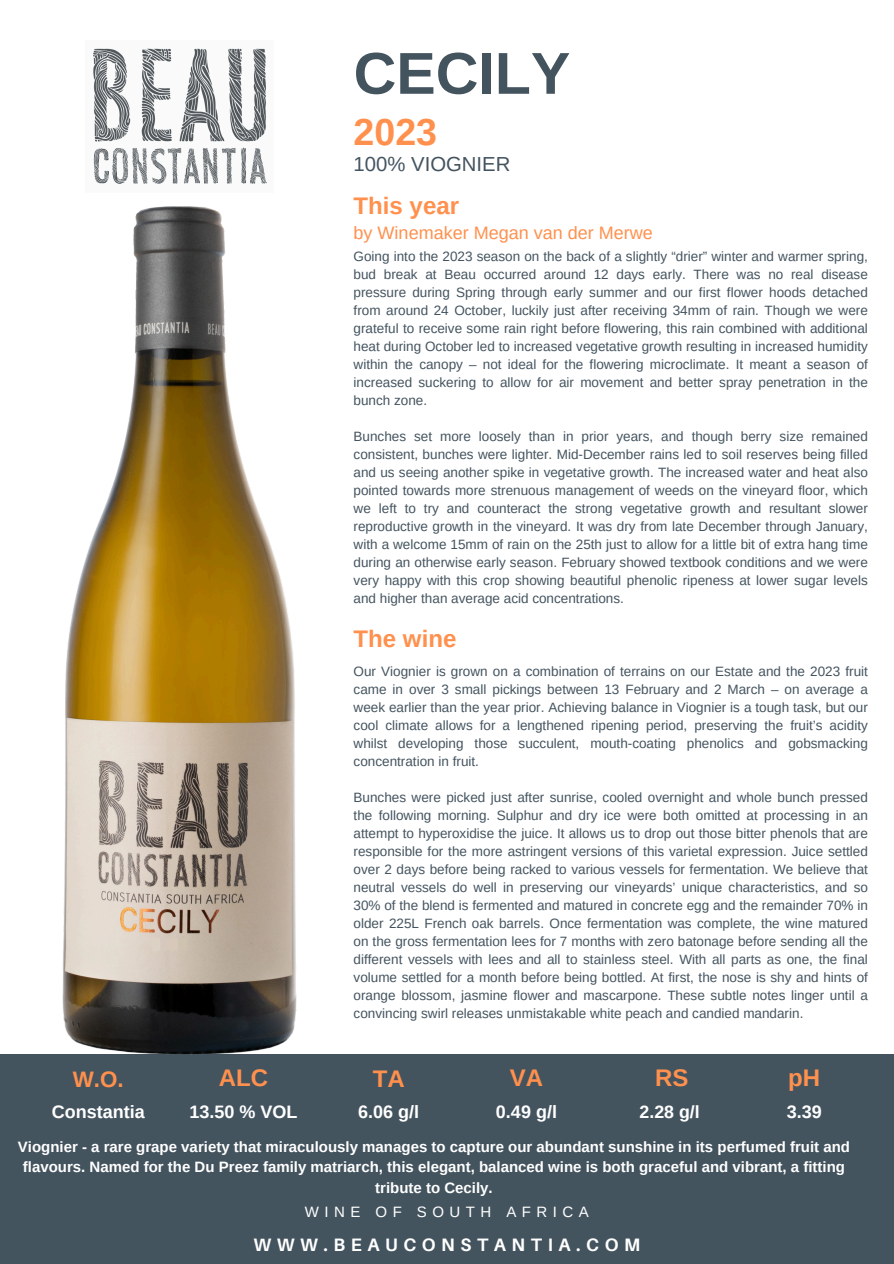
<style>
.page{position:relative;width:894px;height:1264px;background:#fff}
.page>*{position:absolute;margin:0;border:0;box-sizing:border-box;transform-origin:0 0}
.t1{font:700 59.1px "Arimo";color:#44545f}
.t2{font:700 37.5px "Arimo";color:#ff904d}
.t3{font:700 24px "Arimo";color:#ff904d}
.t4{font:700 22.35px "Arimo";color:#ff904d}
.t5{font:20.25px "Arimo";color:#44545f}
.t6{font:700 18px "Arimo";color:#fff}
.t7{font:18px "Arimo";color:#ff904d}
.t8{font:700 18px "Aileron";letter-spacing:.31em;color:#fff}
.t9{font:700 17.7px "Arimo";color:#fff}
.t10{font:700 15px/20.2px "Arimo";color:#fff;text-align:center}
.t11{font:15px "Arimo";letter-spacing:.365em;color:#fff}
.t12{font:13.5px/18px "Arimo";color:#44545f;text-align:justify}
</style>
<div class="page">
<div style="left:0;top:1054px;width:893px;height:209px;background:#44545f"></div>
<img style="left:93px;top:48px;width:174px;height:136px">
<img style="left:62px;top:207px;width:234px;height:847px">
<h1 class="t1" style="left:353px;top:33px;width:218px">CECILY</h1>
<h2 class="t2" style="left:353px;top:106px;width:85px">2023</h2>
<h3 class="t5" style="left:353px;top:151px;width:158px">100% VIOGNIER</h3>
<h3 class="t3" style="left:353px;top:189px;width:107px">This year</h3>
<h3 class="t7" style="left:353px;top:221px;width:301px">by Winemaker Megan van der Merwe</h3>
<p class="t12" style="left:353px;top:247px;width:515px">Going into the 2023 season on the back of a slightly “drier” winter and warmer spring, bud break at Beau occurred around 12 days early. There was no real disease pressure during Spring through early summer and our first flower hoods detached from around 24 October, luckily just after receiving 34mm of rain. Though we were grateful to receive some rain right before flowering, this rain combined with additional heat during October led to increased vegetative growth resulting in increased humidity within the canopy – not ideal for the flowering microclimate. It meant a season of increased suckering to allow for air movement and better spray penetration in the bunch zone.</p>
<p class="t12" style="left:353px;top:427px;width:515px">Bunches set more loosely than in prior years, and though berry size remained consistent, bunches were lighter. Mid-December rains led to soil reserves being filled and us seeing another spike in vegetative growth. The increased water and heat also pointed towards more strenuous management of weeds on the vineyard floor, which we left to try and counteract the strong vegetative growth and resultant slower reproductive growth in the vineyard. It was dry from late December through January, with a welcome 15mm of rain on the 25th just to allow for a little bit of extra hang time during an otherwise early season. February showed textbook conditions and we were very happy with this crop showing beautiful phenolic ripeness at lower sugar levels and higher than average acid concentrations.</p>
<h3 class="t3" style="left:353px;top:622px;width:104px">The wine</h3>
<h3 class="t4" style="left:73px;top:1063px;width:52px">W.O.</h3>
<h3 class="t6" style="left:52px;top:1099px;width:95px">Constantia</h3>
<h3 class="t3" style="left:219px;top:1061px;width:51px">ALC</h3>
<h3 class="t6" style="left:189px;top:1099px;width:110px">13.50 % VOL</h3>
<p class="t12" style="left:353px;top:662px;width:515px">Our Viognier is grown on a combination of terrains on our Estate and the 2023 fruit came in over 3 small pickings between 13 February and 2 March – on average a week earlier than the year prior. Achieving balance in Viognier is a tough task, but our cool climate allows for a lengthened ripening period, preserving the fruit’s acidity whilst developing those succulent, mouth-coating phenolics and gobsmacking concentration in fruit.</p>
<p class="t12" style="left:353px;top:788px;width:515px">Bunches were picked just after sunrise, cooled overnight and whole bunch pressed the following morning. Sulphur and dry ice were both omitted at processing in an attempt to hyperoxidise the juice. It allows us to drop out those bitter phenols that are responsible for the more astringent versions of this varietal expression. Juice settled over 2 days before being racked to various vessels for fermentation. We believe that neutral vessels do well in preserving our vineyards’ unique characteristics, and so 30% of the blend is fermented and matured in concrete egg and the remainder 70% in older 225L French oak barrels. Once fermentation was complete, the wine matured on the gross fermentation lees for 7 months with zero batonage before sending all the different vessels with lees and all to stainless steel. With all parts as one, the final volume settled for a month before being bottled. At first, the nose is shy and hints of orange blossom, jasmine flower and mascarpone. These subtle notes linger until a convincing swirl releases unmistakable white peach and candied mandarin.</p>
<h3 class="t3" style="left:372px;top:1062px;width:33px">TA</h3>
<h3 class="t6" style="left:358px;top:1099px;width:63px">6.06 g/l</h3>
<h3 class="t3" style="left:509px;top:1061px;width:35px">VA</h3>
<h3 class="t6" style="left:496px;top:1099px;width:63px">0.49 g/l</h3>
<h3 class="t3" style="left:655px;top:1061px;width:35px">RS</h3>
<h3 class="t9" style="left:639px;top:1100px;width:62px">2.28 g/l</h3>
<h3 class="t3" style="left:788px;top:1061px;width:33px">pH</h3>
<h3 class="t6" style="left:786px;top:1099px;width:37px">3.39</h3>
<p class="t10" style="left:18px;top:1137px;width:833px">Viognier - a rare grape variety that miraculously manages to capture our abundant sunshine in its perfumed fruit and flavours. Named for the Du Preez family matriarch, this elegant, balanced wine is both graceful and vibrant, a fitting tribute to Cecily.</p>
<p class="t11" style="left:305px;top:1202px;width:285px">WINE OF SOUTH AFRICA</p>
<h3 class="t8" style="left:253px;top:1234px;width:388px">WWW.BEAUCONSTANTIA.COM</h3>
</div>
